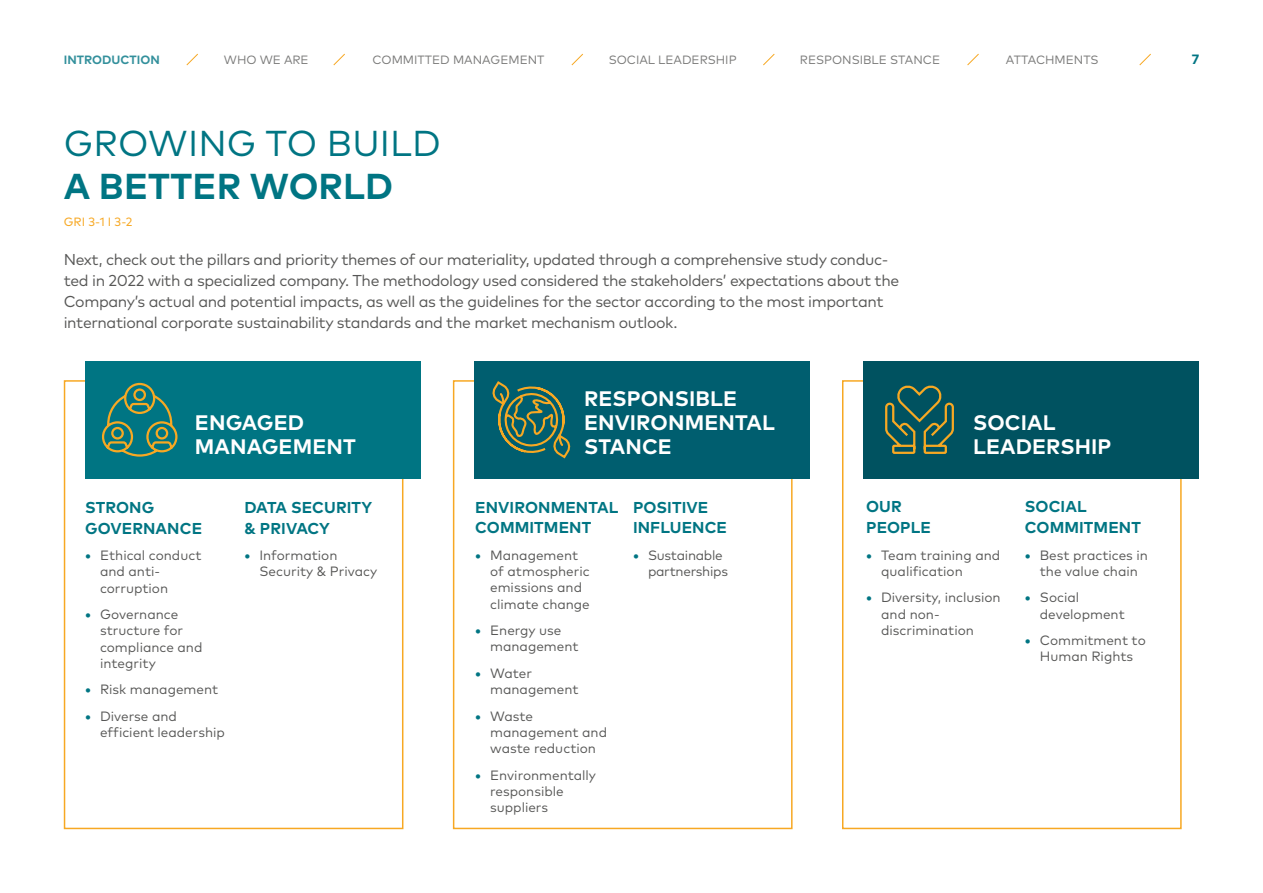
<style>
.page{position:relative;width:1263px;height:893px;background:#fff}
.page>*{position:absolute;margin:0;border:0;box-sizing:border-box;transform-origin:0 0}
.t1{font:36px "Mark Pro";letter-spacing:.005em;color:#007583}
.t2{font:700 36px "Mark Pro";letter-spacing:.005em;color:#007583}
.t3{font:700 21px/24px "Mark Pro";letter-spacing:.005em;color:#fff}
.t4{font:15.75px/20.9px "Mark Pro";letter-spacing:-.025em;color:#575756}
.t5{font:700 15.75px/20.9px "Mark Pro";letter-spacing:.005em;color:#007583}
.t6{font:13.5px/16.2px "Mark Pro";color:#575756}
.t7{font:13.5px/16.2px "Mark Pro";letter-spacing:-.02em;color:#575756}
.t8{font:700 13.5px "Mark Pro";color:#007583}
.t9{font:12px "Mark Pro";color:#797978}
.t10{font:700 12px "Mark Pro";color:#33909c}
.t11{font:12px "Mark Pro";color:#f7a823}
.s1{font-weight:700;color:#007583}
</style>
<div class="page">
<svg style="left:186px;top:53px;width:12px;height:13px"></svg>
<svg style="left:333px;top:53px;width:12px;height:13px"></svg>
<svg style="left:571px;top:53px;width:12px;height:13px"></svg>
<svg style="left:763px;top:53px;width:12px;height:13px"></svg>
<svg style="left:967px;top:53px;width:12px;height:13px"></svg>
<svg style="left:1139px;top:53px;width:12px;height:13px"></svg>
<div style="left:453px;top:380px;width:339px;height:449px;border:2px solid #f7a823"></div>
<div style="left:474px;top:361px;width:336px;height:118px;background:#005e6f"></div>
<div style="left:64px;top:380px;width:339px;height:449px;border:2px solid #f7a823"></div>
<div style="left:842px;top:380px;width:340px;height:449px;border:2px solid #f7a823"></div>
<div style="left:85px;top:361px;width:336px;height:118px;background:#007583"></div>
<div style="left:863px;top:361px;width:336px;height:118px;background:#005260"></div>
<svg style="left:101px;top:382px;width:77px;height:75px"></svg>
<svg style="left:885px;top:385px;width:69px;height:69px"></svg>
<svg style="left:492px;top:381px;width:79px;height:78px"></svg>
<p class="t10" style="left:64px;top:51px;width:97px">INTRODUCTION</p>
<p class="t9" style="left:224px;top:51px;width:86px">WHO WE ARE</p>
<p class="t9" style="left:372px;top:51px;width:174px">COMMITTED MANAGEMENT</p>
<p class="t9" style="left:609px;top:51px;width:129px">SOCIAL LEADERSHIP</p>
<p class="t9" style="left:800px;top:51px;width:142px">RESPONSIBLE STANCE</p>
<p class="t9" style="left:1006px;top:51px;width:94px">ATTACHMENTS</p>
<p class="t8" style="left:1192px;top:49px;width:9px">7</p>
<h1 class="t1" style="left:64px;top:116px;width:379px">GROWING TO BUILD</h1>
<h1 class="t2" style="left:64px;top:159px;width:331px">A BETTER WORLD</h1>
<p class="t11" style="left:64px;top:213px;width:70px">GRI 3-1 I 3-2</p>
<p class="t4" style="left:64px;top:248px;width:837px">Next, check out the pillars and priority themes of our materiality, updated through a comprehensive study conduc&shy;ted in 2022 with a specialized company. The methodology used considered the stakeholders’ expectations about the Company’s actual and potential impacts, as well as the guidelines for the sector according to the most important international corporate sustainability standards and the market mechanism outlook.</p>
<h2 class="t3" style="left:584px;top:385px;width:192px">RESPONSIBLE<br>ENVIRONMENTAL<br>STANCE</h2>
<h2 class="t3" style="left:195px;top:409px;width:162px">ENGAGED<br>MANAGEMENT</h2>
<h2 class="t3" style="left:973px;top:409px;width:140px">SOCIAL<br>LEADERSHIP</h2>
<p class="t5" style="left:85px;top:495px;width:119px">STRONG<br>GOVERNANCE</p>
<p class="t6" style="left:100px;top:546px;width:103px;text-indent:-15px"><span class="s1">•</span> Ethical conduct and anti&shy;corruption</p>
<p class="t6" style="left:100px;top:605px;width:104px;text-indent:-15px"><span class="s1">•</span> Governance structure for compliance and integrity</p>
<p class="t6" style="left:85px;top:680px;width:135px"><span class="s1">•</span> Risk management</p>
<p class="t6" style="left:100px;top:707px;width:126px;text-indent:-15px"><span class="s1">•</span> Diverse and efficient leadership</p>
<p class="t5" style="left:244px;top:495px;width:129px">DATA SECURITY &amp; PRIVACY</p>
<p class="t6" style="left:259px;top:546px;width:119px;text-indent:-15px"><span class="s1">•</span> Information<br>Security &amp; Privacy</p>
<p class="t5" style="left:475px;top:495px;width:145px">ENVIRONMENTAL<br>COMMITMENT</p>
<p class="t6" style="left:490px;top:546px;width:101px;text-indent:-15px"><span class="s1">•</span> Management of atmospheric emissions and climate change</p>
<p class="t6" style="left:490px;top:621px;width:90px;text-indent:-15px"><span class="s1">•</span> Energy use management</p>
<p class="t6" style="left:490px;top:664px;width:90px;text-indent:-15px"><span class="s1">•</span> Water management</p>
<p class="t6" style="left:490px;top:707px;width:118px;text-indent:-15px"><span class="s1">•</span> Waste management and waste reduction</p>
<p class="t6" style="left:490px;top:766px;width:107px;text-indent:-15px"><span class="s1">•</span> Environmentally responsible suppliers</p>
<p class="t5" style="left:633px;top:495px;width:96px">POSITIVE<br>INFLUENCE</p>
<p class="t7" style="left:648px;top:546px;width:82px;text-indent:-15px"><span class="s1">•</span> Sustainable partnerships</p>
<p class="t5" style="left:866px;top:495px;width:66px">OUR<br>PEOPLE</p>
<p class="t6" style="left:881px;top:546px;width:121px;text-indent:-15px"><span class="s1">•</span> Team training and qualification</p>
<p class="t6" style="left:881px;top:588px;width:121px;text-indent:-15px"><span class="s1">•</span> Diversity, inclusion and non&shy;discrimination</p>
<p class="t5" style="left:1025px;top:495px;width:117px">SOCIAL<br>COMMITMENT</p>
<p class="t6" style="left:1025px;top:546px;width:125px;text-align:center"><span class="s1">•</span> Best practices in the value chain</p>
<p class="t6" style="left:1040px;top:588px;width:86px;text-indent:-15px"><span class="s1">•</span> Social development</p>
<p class="t6" style="left:1025px;top:631px;width:122px;text-align:center"><span class="s1">•</span> Commitment to<br>Human Rights</p>
</div>
